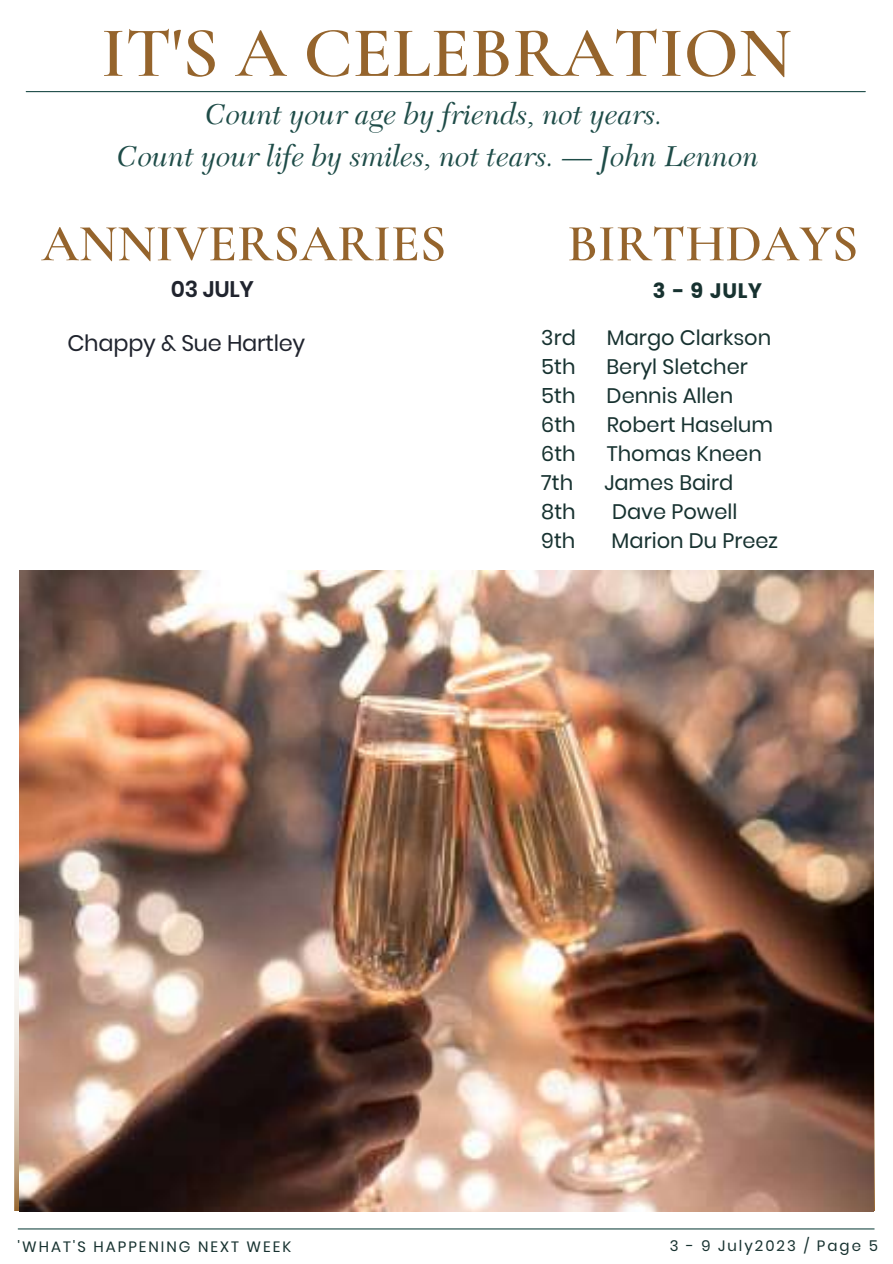
<style>
.page{position:relative;width:893px;height:1264px;background:#fff}
.page>*{position:absolute;margin:0;border:0;box-sizing:border-box;transform-origin:0 0}
.t1{font:600 72px "Cormorant Garamond";color:#95642c}
.t2{font:600 52.5px "Cormorant Garamond";color:#95642c}
.t3{font:italic 30px/41.5px "New Caledonia LT Std";color:#1e4c48;text-align:center}
.t4{font:22.5px "Poppins";letter-spacing:-.01em;color:#20242e}
.t5{font:600 22.5px "Poppins";letter-spacing:-.01em;color:#20242e}
.t6{font:21px "Poppins";color:#173230}
.t7{font:21px "Poppins";color:#173230}
.t8{font:15px "Poppins";letter-spacing:.135em;color:#173230}
</style>
<div class="page">
<hr style="left:18px;top:1228px;width:856px;height:1px;background:#1e4c48">
<hr style="left:26px;top:91px;width:839px;height:1px;background:#1e4c48">
<img style="left:20px;top:570px;width:853px;height:641px">
<h1 class="t1" style="left:101px;top:9px;width:691px">IT'S A CELEBRATION</h1>
<h3 class="t3" style="left:117px;top:94px;width:643px">Count your age by friends, not years.<br>Count your life by smiles, not tears. — John Lennon</h3>
<h2 class="t2" style="left:42px;top:212px;width:406px">ANNIVERSARIES</h2>
<p class="t5" style="left:171px;top:273px;width:85px">03 JULY</p>
<p class="t4" style="left:67px;top:327px;width:239px">Chappy &amp; Sue Hartley</p>
<h2 class="t2" style="left:567px;top:212px;width:292px">BIRTHDAYS</h2>
<p class="t7" style="left:652px;top:278px;width:111px">3 - 9 JULY</p>
<p class="t6" style="left:541px;top:322px;width:36px">3rd</p>
<p class="t6" style="left:607px;top:322px;width:166px">Margo Clarkson</p>
<p class="t6" style="left:541px;top:351px;width:36px">5th</p>
<p class="t6" style="left:606px;top:351px;width:143px">Beryl Sletcher</p>
<p class="t6" style="left:541px;top:380px;width:36px">5th</p>
<p class="t6" style="left:606px;top:380px;width:128px">Dennis Allen</p>
<p class="t6" style="left:541px;top:409px;width:36px">6th</p>
<p class="t6" style="left:606px;top:409px;width:168px">Robert Haselum</p>
<p class="t6" style="left:541px;top:438px;width:36px">6th</p>
<p class="t6" style="left:606px;top:438px;width:157px">Thomas Kneen</p>
<p class="t6" style="left:541px;top:467px;width:33px">7th</p>
<p class="t6" style="left:604px;top:467px;width:130px">James Baird</p>
<p class="t6" style="left:541px;top:496px;width:36px">8th</p>
<p class="t6" style="left:612px;top:496px;width:127px">Dave Powell</p>
<p class="t6" style="left:541px;top:525px;width:36px">9th</p>
<p class="t6" style="left:611px;top:525px;width:168px">Marion Du Preez</p>
<p class="t8" style="left:18px;top:1236px;width:275px">'WHAT'S HAPPENING NEXT WEEK</p>
<p class="t8" style="left:669px;top:1235px;width:210px">3 - 9 July2023 / Page 5</p>
</div>
